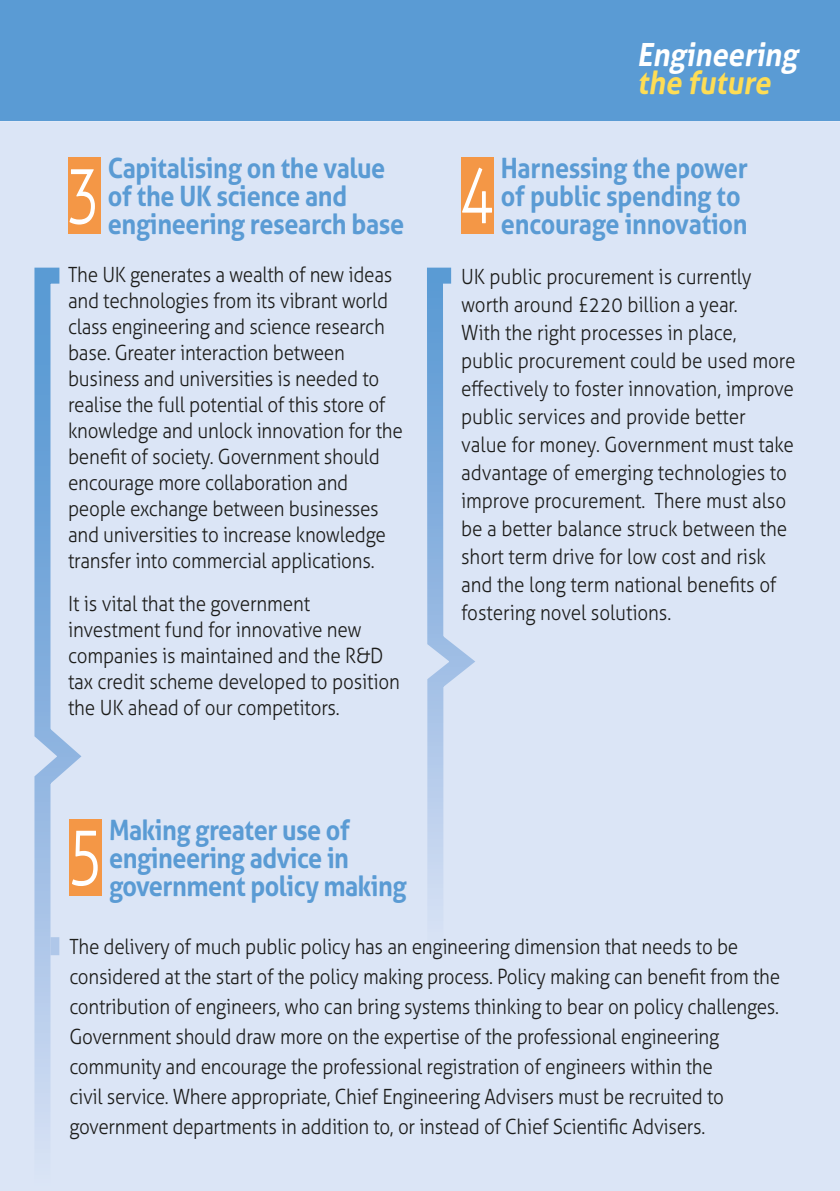
<style>
.page{position:relative;width:840px;height:1191px;background:#fff}
.page>*{position:absolute;margin:0;border:0;box-sizing:border-box;transform-origin:0 0}
.t1{font:300 76.8px "Aller";color:#fff;scale:.74 1}
.t2{font:300 76.8px "Aller";color:#fff;scale:.78 1}
.t3{font:italic 700 32px "Aller";color:#fff;scale:.9 1}
.t4{font:italic 700 32px "Aller";color:#fedd55;scale:.9 1}
.t5{font:700 28px/28px "Aller";letter-spacing:-.015em;color:#5a9bd4;scale:.9 1}
.t6{font:300 21px/26px "Aller";letter-spacing:-.015em;color:#1d1d1b;scale:.9 1}
</style>
<div class="page">
<div style="left:0;top:121px;width:839px;height:1070px;background:#dbe5f6"></div>
<div style="left:0;top:0;width:839px;height:121px;background:#5a9bd4"></div>
<div style="left:68px;top:157px;width:33px;height:76px;background:#f49746"></div>
<div style="left:461px;top:157px;width:32px;height:76px;background:#f49746"></div>
<div style="left:69px;top:819px;width:33px;height:77px;background:#f49746"></div>
<svg style="left:26px;top:260px;width:67px;height:931px;background:#c9d7eb"></svg>
<svg style="left:418px;top:260px;width:70px;height:931px;background:#ceddf2"></svg>
<div style="left:50px;top:937px;width:9px;height:18px;background:#afc7e9"></div>
<h2 class="t3" style="left:636px;top:35px;width:186px">Engineering</h2>
<h2 class="t4" style="left:636px;top:63px;width:156px">the future</h2>
<h3 class="t5" style="left:108px;top:153px;width:331px">Capitalising on the value of the UK science and engineering research base</h3>
<p class="t6" style="left:68px;top:262px;width:373px">The UK generates a wealth of new ideas and technologies from its vibrant world class engineering and science research base. Greater interaction between business and universities is needed to realise the full potential of this store of knowledge and unlock innovation for the benefit of society. Government should encourage more collaboration and people exchange between businesses and universities to increase knowledge transfer into commercial applications.</p>
<p class="t6" style="left:68px;top:591px;width:370px">It is vital that the government investment fund for innovative new companies is maintained and the R&amp;D tax credit scheme developed to position the UK ahead of our competitors.</p>
<h3 class="t5" style="left:500px;top:153px;width:276px">Harnessing the power of public spending to encourage innovation</h3>
<p class="t6" style="left:461px;top:263px;width:373px;line-height:28px">UK public procurement is currently worth around £220 billion a year.<br>With the right processes in place,<br>public procurement could be used more effectively to foster innovation, improve public services and provide better value for money. Government must take advantage of emerging technologies to improve procurement. There must also be a better balance struck between the short term drive for low cost and risk and the long term national benefits of fostering novel solutions.</p>
<h1 class="t1" style="left:66px;top:145px;width:48px">3</h1>
<h1 class="t1" style="left:459px;top:145px;width:48px">4</h1>
<h3 class="t5" style="left:109px;top:815px;width:332px">Making greater use of engineering advice in government policy making</h3>
<p class="t6" style="left:69px;top:931px;width:790px;line-height:30px">The delivery of much public policy has an engineering dimension that needs to be considered at the start of the policy making process. Policy making can benefit from the contribution of engineers, who can bring systems thinking to bear on policy challenges.<br>Government should draw more on the expertise of the professional engineering community and encourage the professional registration of engineers within the<br>civil service. Where appropriate, Chief Engineering Advisers must be recruited to government departments in addition to, or instead of Chief Scientific Advisers.</p>
<h1 class="t2" style="left:67px;top:806px;width:48px">5</h1>
</div>
